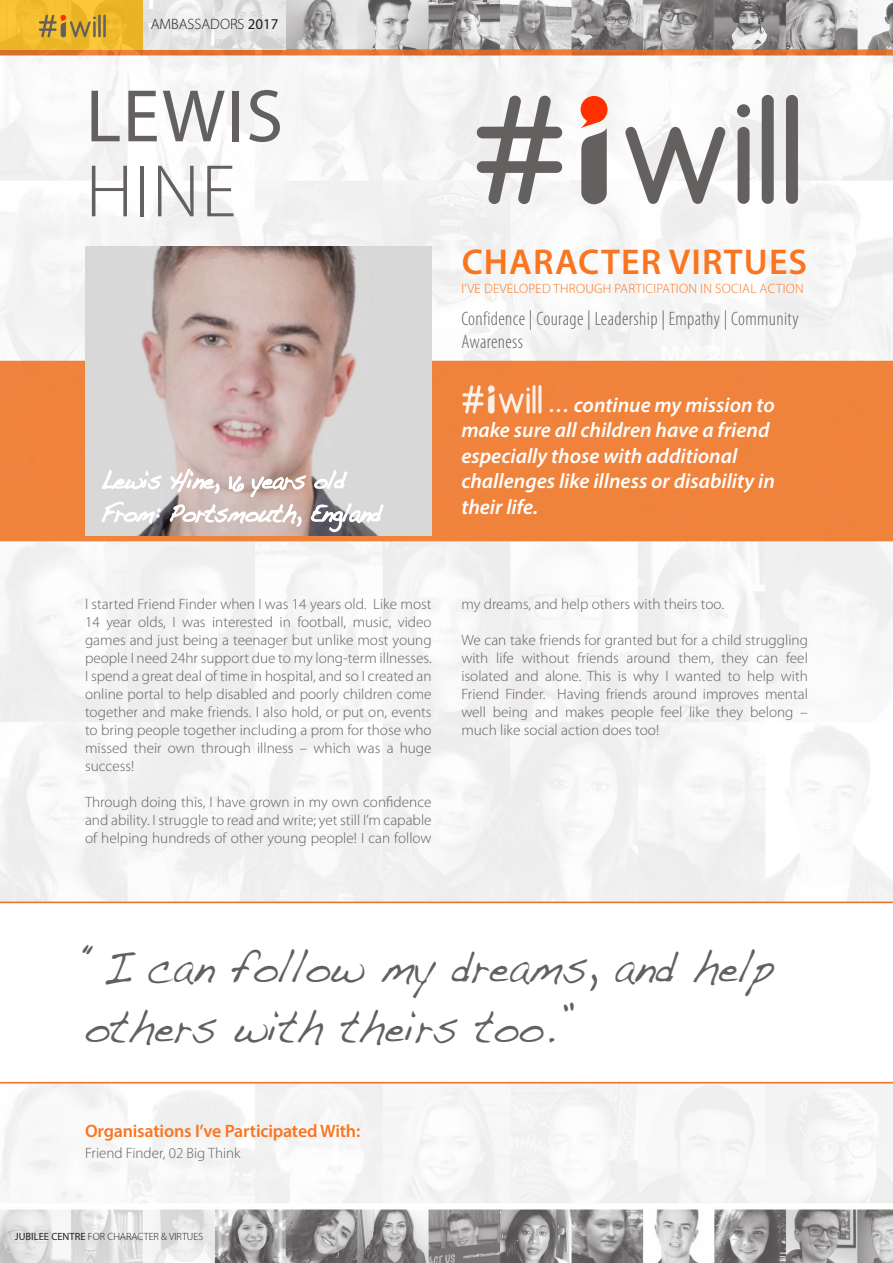
<style>
.page{position:relative;width:893px;height:1263px;background:#fff}
.page>*{position:absolute;margin:0;border:0;box-sizing:border-box;transform-origin:0 0}
.t1{font:75px "Myriad Pro";letter-spacing:.02em;color:#64605f}
.t2{font:300 75px "Myriad Pro";color:#64605f}
.t3{font:41.4px/60px "Dakota";color:#64605f;scale:.83 1}
.t4{font:600 36px "Myriad Pro";letter-spacing:.03em;color:#fa751f}
.t5{font:italic 600 21px/25.5px "Myriad Pro";color:#fff}
.t6{font:300 condensed 19.5px/23.4px "Myriad Pro";letter-spacing:.02em;color:#64605f}
.t7{font:600 18px "Myriad Pro";letter-spacing:-.01em;color:#fa751f}
.t8{font:300 15px/18px "Myriad Pro";color:#64605f;text-align:justify}
.t9{font:300 15px "Myriad Pro";color:#231f20}
.t10{font:300 13.5px "Myriad Pro";letter-spacing:.02em;color:#fa751f}
.t11{font:300 10.5px "Myriad Pro";color:#231f20}
.s1{font-weight:400}
</style>
<div class="page">
<img style="left:0;top:0;width:893px;height:1262px">
<svg style="left:0;top:1206px;width:215px;height:57px"></svg>
<div style="left:0;top:0;width:143px;height:50px;background:linear-gradient(to right,#f5c02f,#ecb727)"></div>
<hr style="left:98px;top:15px;width:3px;height:22px;background:#64605f">
<hr style="left:103px;top:15px;width:3px;height:22px;background:#64605f">
<svg style="left:39px;top:15px;width:57px;height:22px"></svg>
<svg style="left:143px;top:0;width:143px;height:50px;background:#e5e4e4"></svg>
<img style="left:85px;top:247px;width:347px;height:289px">
<svg style="left:101px;top:465px;width:62px;height:29px"></svg>
<svg style="left:101px;top:500px;width:61px;height:25px"></svg>
<svg style="left:169px;top:465px;width:216px;height:68px;background:#cbbebb"></svg>
<img style="left:463px;top:386px;width:78px;height:27px">
<svg style="left:581px;top:96px;width:26px;height:108px"></svg>
<svg style="left:625px;top:127px;width:101px;height:77px"></svg>
<div style="left:737px;top:127px;width:12px;height:77px;background:#64605f;border-radius:6px"></div>
<div style="left:762px;top:95px;width:12px;height:109px;background:#64605f;border-radius:6px"></div>
<div style="left:786px;top:95px;width:12px;height:109px;background:#64605f;border-radius:6px"></div>
<div style="left:737px;top:104px;width:13px;height:13px;background:#64605f;border-radius:50%"></div>
<svg style="left:477px;top:96px;width:85px;height:108px"></svg>
<p class="t9" style="left:151px;top:15px;width:129px">AMBASSADORS <span class="s1">2017</span></p>
<p class="t1" style="left:86px;top:70px;width:199px">LEWIS</p>
<p class="t2" style="left:86px;top:146px;width:152px">HINE</p>
<p class="t4" style="left:462px;top:239px;width:347px">CHARACTER VIRTUES</p>
<p class="t10" style="left:461px;top:280px;width:344px">I’VE DEVELOPED THROUGH PARTICIPATION IN SOCIAL ACTION</p>
<p class="t6" style="left:461px;top:306px;width:339px">Confidence | Courage | Leadership | Empathy | Community<br>Awareness</p>
<p class="t5" style="left:461px;top:391px;width:315px;text-indent:88px">… continue my mission to make sure all children have a friend especially those with additional challenges like illness or disability in their life.</p>
<p class="t8" style="left:85px;top:595px;width:348px">I started Friend Finder when I was 14 years old. Like most 14 year olds, I was interested in football, music, video games and just being a teenager but unlike most young people I need 24hr support due to my long-term illnesses.<br>I spend a great deal of time in hospital, and so I created an online portal to help disabled and poorly children come together and make friends. I also hold, or put on, events to bring people together including a prom for those who missed their own through illness – which was a huge success!</p>
<p class="t8" style="left:85px;top:793px;width:348px">Through doing this, I have grown in my own confidence and ability. I struggle to read and write; yet still I’m capable of helping hundreds of other young people! I can follow</p>
<p class="t8" style="left:461px;top:595px;width:264px">my dreams, and help others with theirs too.</p>
<p class="t8" style="left:461px;top:631px;width:348px">We can take friends for granted but for a child struggling with life without friends around them, they can feel isolated and alone. This is why I wanted to help with Friend Finder. Having friends around improves mental well being and makes people feel like they belong – much like social action does too!</p>
<p class="t3" style="left:85px;top:941px;width:832px">“I can follow my dreams, and help others with theirs too.”</p>
<p class="t7" style="left:85px;top:1120px;width:277px">Organisations I’ve Participated With:</p>
<p class="t8" style="left:85px;top:1144px;width:157px">Friend Finder, 02 Big Think</p>
<p class="t11" style="left:15px;top:1230px;width:190px"><span class="s1">JUBILEE CENTRE</span> FOR CHARACTER &amp; VIRTUES</p>
</div>
